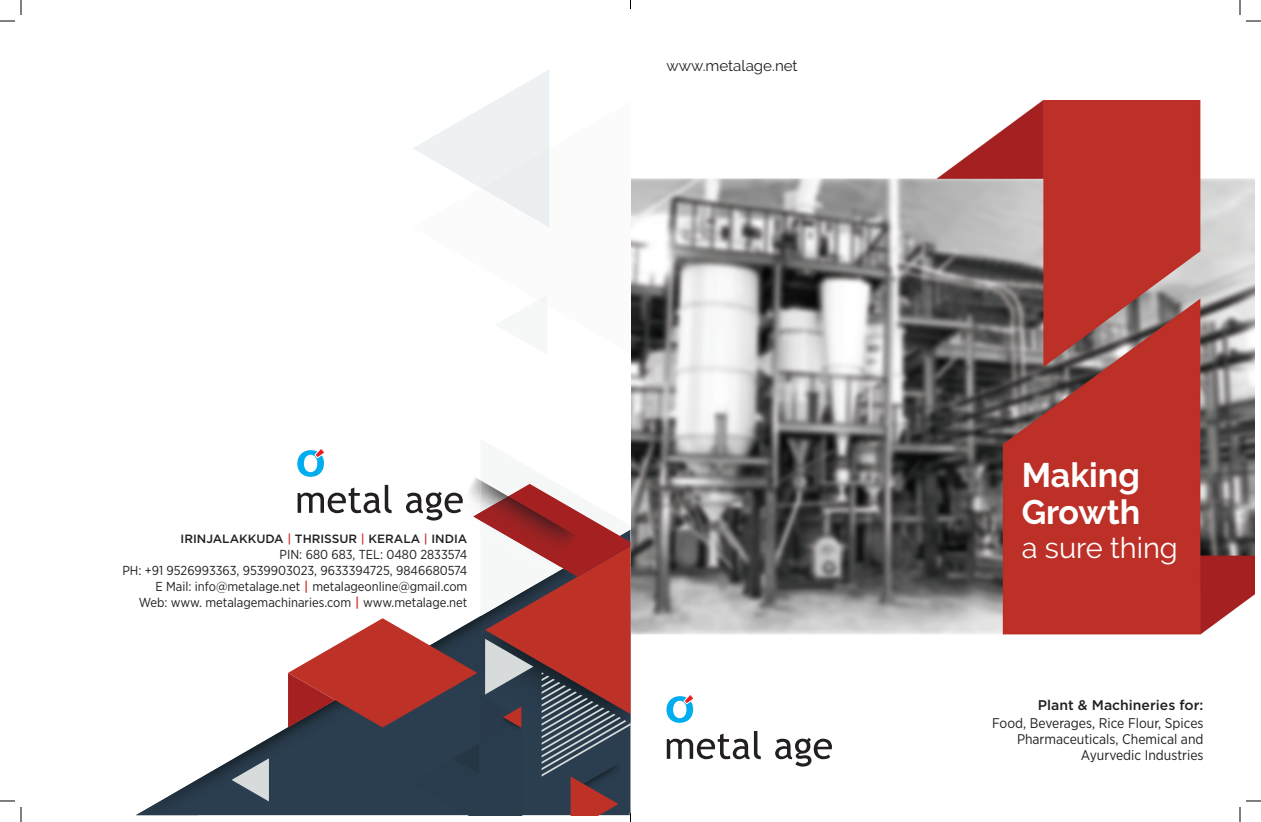
<style>
.page{position:relative;width:1261px;height:822px;background:#fff}
.page>*{position:absolute;margin:0;border:0;box-sizing:border-box;transform-origin:0 0}
.t1{font:700 33.9px/37.6px "Raleway";color:#fff}
.t2{font:29px "Raleway";color:#fff}
.t3{font:15.1px "Raleway";color:#231f20}
.t4{font:14px/18.2px "Gotham Narrow";color:#231f20;text-align:right}
.t5{font:13px/16px "Gotham Narrow";color:#231f20;text-align:right}
.t6{font:500 12px "Gotham HTF";color:#231f20}
.s1{color:#c33}
.s2{font-family:"Gotham HTF";font-weight:500;color:#c33}
.s3{font-family:"Gotham HTF";font-weight:500}
</style>
<div class="page">
<img style="left:631px;top:100px;width:623px;height:702px">
<img style="left:136px;top:727px;width:152px;height:88px">
<svg style="left:413px;top:70px;width:136px;height:157px"></svg>
<svg style="left:539px;top:296px;width:8px;height:9px"></svg>
<svg style="left:232px;top:758px;width:37px;height:43px;background:#818c94"></svg>
<svg style="left:667px;top:731px;width:94px;height:28px"></svg>
<svg style="left:775px;top:737px;width:57px;height:29px"></svg>
<svg style="left:666px;top:693px;width:29px;height:29px"></svg>
<svg style="left:0;top:800px;width:15px;height:1px"></svg>
<svg style="left:1246px;top:800px;width:15px;height:1px"></svg>
<svg style="left:0;top:0;width:22px;height:22px"></svg>
<svg style="left:20px;top:807px;width:2px;height:15px"></svg>
<svg style="left:1239px;top:0;width:22px;height:22px"></svg>
<svg style="left:1239px;top:807px;width:2px;height:15px"></svg>
<svg style="left:288px;top:449px;width:343px;height:373px"></svg>
<p class="t6" style="left:181px;top:532px;width:288px">IRINJALAKKUDA <span class="s1">|</span> THRISSUR <span class="s1">|</span> KERALA <span class="s1">|</span> INDIA</p>
<p class="t5" style="left:280px;top:546px;width:189px">PIN: 680 683, TEL: 0480 2833574</p>
<p class="t5" style="left:122px;top:562px;width:347px">PH: +91 9526993363, 9539903023, 9633394725, 9846680574<br>E Mail: info@metalage.net <span class="s2">|</span> metalageonline@gmail.com</p>
<p class="t5" style="left:139px;top:594px;width:330px">Web: www. metalagemachinaries.com <span class="s2">|</span> www.metalage.net</p>
<p class="t3" style="left:666px;top:57px;width:133px">www.metalage.net</p>
<p class="t1" style="left:1022px;top:456px;width:120px">Making<br>Growth</p>
<p class="t2" style="left:1022px;top:531px;width:158px">a sure thing</p>
<p class="t4" style="left:992px;top:695px;width:213px"><span class="s3">Plant &amp; Machineries for:<br></span>Food, Beverages, Rice Flour, Spices</p>
<p class="t4" style="left:1017px;top:730px;width:188px;line-height:16px">Pharmaceuticals, Chemical and<br>Ayurvedic Industries</p>
</div>
